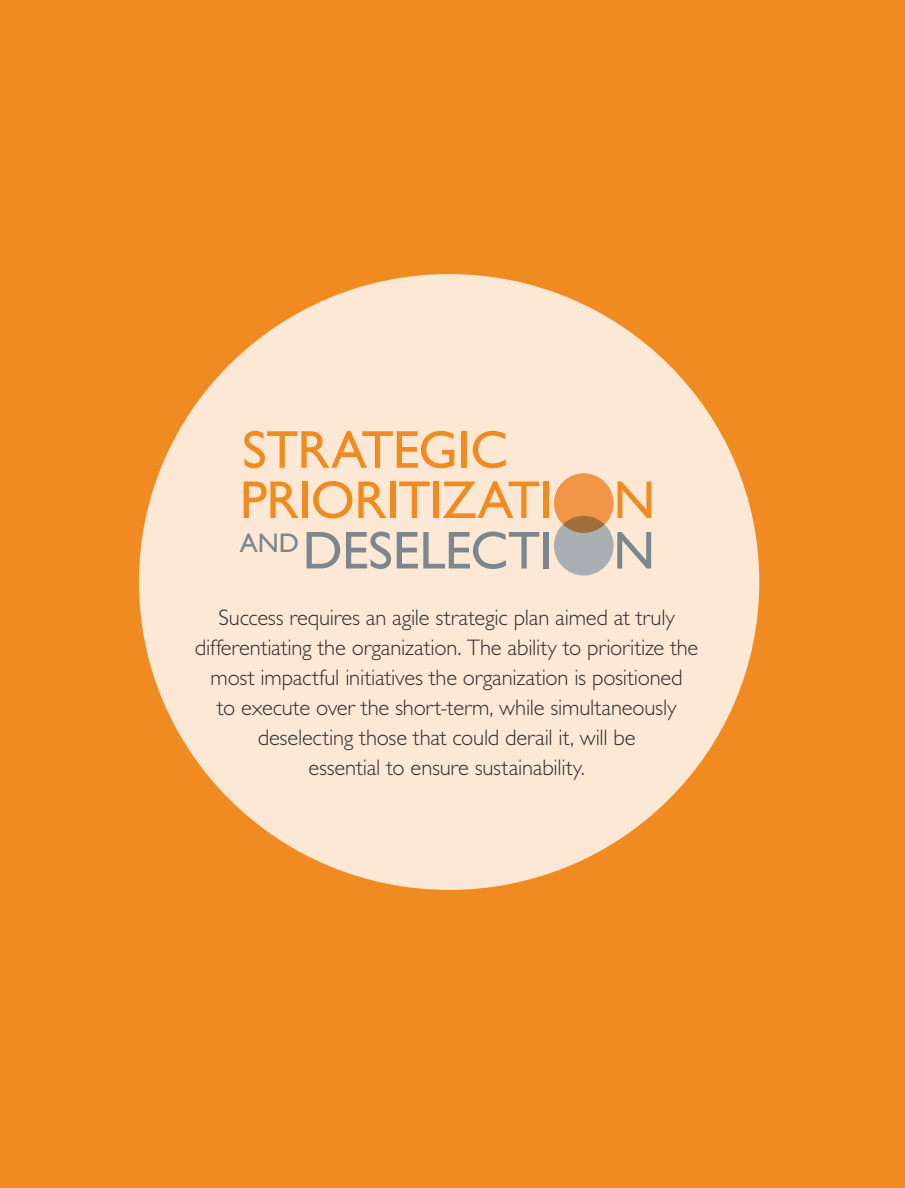
<style>
.page{position:relative;width:905px;height:1188px;background:#fff}
.page>*{position:absolute;margin:0;border:0;box-sizing:border-box;transform-origin:0 0}
.t1{font:53.55px "Gill Sans Std";letter-spacing:-.015em;color:#f08b21}
.t2{font:53.55px "Gill Sans Std";letter-spacing:-.01em;color:#7b868d}
.t3{font:27px "Gill Sans Std";color:#7b868d}
.t4{font:300 22.5px/30px "Gill Sans Std";letter-spacing:-.01em;color:#312f30;text-align:center}
</style>
<div class="page">
<div style="left:0;top:0;width:904px;height:1188px;background:#f08b21"></div>
<div style="left:139px;top:274px;width:620px;height:616px;background:#fce8d4;border-radius:50%"></div>
<div style="left:554px;top:516px;width:59px;height:59px;background:#a9aeb2;border-radius:50%"></div>
<svg style="left:554px;top:473px;width:59px;height:60px;background:#e28f45"></svg>
<h1 class="t1" style="left:242px;top:419px;width:267px">STRATEGIC</h1>
<h1 class="t1" style="left:240px;top:469px;width:417px">PRIORITIZATI N</h1>
<p class="t3" style="left:240px;top:527px;width:61px">AND</p>
<h1 class="t2" style="left:302px;top:520px;width:354px">DESELECTI N</h1>
<p class="t4" style="left:195px;top:603px;width:505px">Success requires an agile strategic plan aimed at truly differentiating the organization. The ability to prioritize the most impactful initiatives the organization is positioned<br>to execute over the short-term, while simultaneously deselecting those that could derail it, will be<br>essential to ensure sustainability.</p>
</div>
